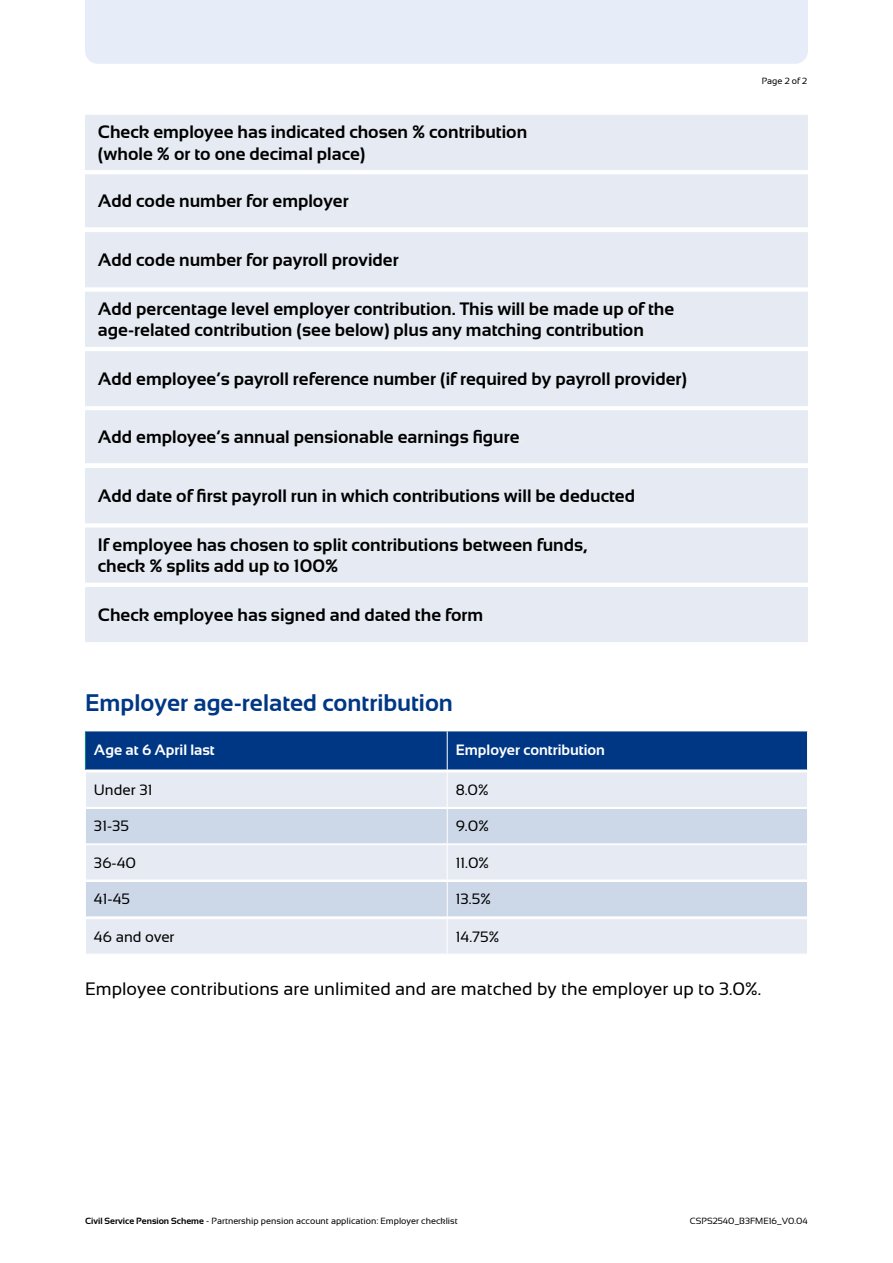
<style>
.page{position:relative;width:893px;height:1263px;background:#fff}
.page>*{position:absolute;margin:0;border:0;box-sizing:border-box;transform-origin:0 0}
.t1{font:700 24px "Sansation";color:#003784}
.t2{font:700 18px/21.6px "Sansation";color:#000}
.t3{font:18px "Sansation";color:#000}
.t4{font:15px "Sansation";color:#000}
.t5{font:700 15px "Sansation";color:#fff}
.t6{font:9px "Sansation";color:#000}
.s1{color:#e6f3f1}
.s2{color:#fff}
.s3{font-weight:700}
</style>
<div class="page">
<div style="left:85px;top:0;width:723px;height:64px;background:#e6edf8"></div>
<div style="left:85px;top:115px;width:723px;height:527px;background:#e6ebf3"></div>
<svg style="left:85px;top:731px;width:722px;height:223px;background:#b7c7dc"></svg>
<hr style="left:85px;top:918px;width:362px;height:1px;background:#fff">
<hr style="left:85px;top:919px;width:1px;height:35px;background:#fff">
<hr style="left:447px;top:918px;width:361px;height:1px;background:#fff">
<hr style="left:447px;top:919px;width:1px;height:35px;background:#fff">
<p class="t2" style="left:98px;top:121px;width:431px">Check employee has indicated chosen % contribution (whole % or to one decimal place)<span class="s1">.</span></p>
<p class="t2" style="left:98px;top:190px;width:257px">Add code number for employer<span class="s1">.</span></p>
<p class="t2" style="left:98px;top:249px;width:302px">Add code number for payroll provider</p>
<p class="t2" style="left:98px;top:298px;width:578px">Add percentage level employer contribution. This will be made up of the age-related contribution (see below) plus any matching contribution</p>
<p class="t2" style="left:98px;top:368px;width:591px">Add employee’s payroll reference number (if required by payroll provider)</p>
<p class="t2" style="left:98px;top:426px;width:427px">Add employee’s annual pensionable earnings figure<span class="s1">.</span></p>
<p class="t2" style="left:98px;top:485px;width:539px">Add date of first payroll run in which contributions will be deducted</p>
<p class="t2" style="left:98px;top:534px;width:491px">If employee has chosen to split contributions between funds, check % splits add up to 100%</p>
<p class="t2" style="left:98px;top:604px;width:387px">Check employee has signed and dated the form</p>
<h1 class="t1" style="left:85px;top:689px;width:369px">Employer age-related contribution</h1>
<p class="t5" style="left:94px;top:741px;width:122px">Age at 6 April last</p>
<p class="t5" style="left:456px;top:741px;width:151px">Employer contribution</p>
<p class="t4" style="left:94px;top:781px;width:60px">Under 31</p>
<p class="t4" style="left:456px;top:781px;width:34px">8.0%</p>
<p class="t4" style="left:94px;top:818px;width:37px">31-35</p>
<p class="t4" style="left:456px;top:818px;width:35px">9.0%</p>
<p class="t4" style="left:94px;top:854px;width:44px">36-40</p>
<p class="t4" style="left:456px;top:854px;width:35px">11.0%</p>
<p class="t4" style="left:94px;top:891px;width:38px">41-45</p>
<p class="t4" style="left:456px;top:891px;width:36px">13.5%</p>
<p class="t4" style="left:94px;top:928px;width:82px">46 and over</p>
<p class="t4" style="left:456px;top:928px;width:45px">14.75%</p>
<p class="t6" style="left:762px;top:75px;width:49px">Page 2 of 2<span class="s2">.</span></p>
<p class="t3" style="left:85px;top:979px;width:678px">Employee contributions are unlimited and are matched by the employer up to 3.0%.</p>
<p class="t6" style="left:85px;top:1215px;width:374px"><span class="s3">Civil Service Pension Scheme</span> - Partnership pension account application: Employer checklist</p>
<p class="t6" style="left:690px;top:1215px;width:120px">CSPS2540_B3FME16_V0.04</p>
</div>
